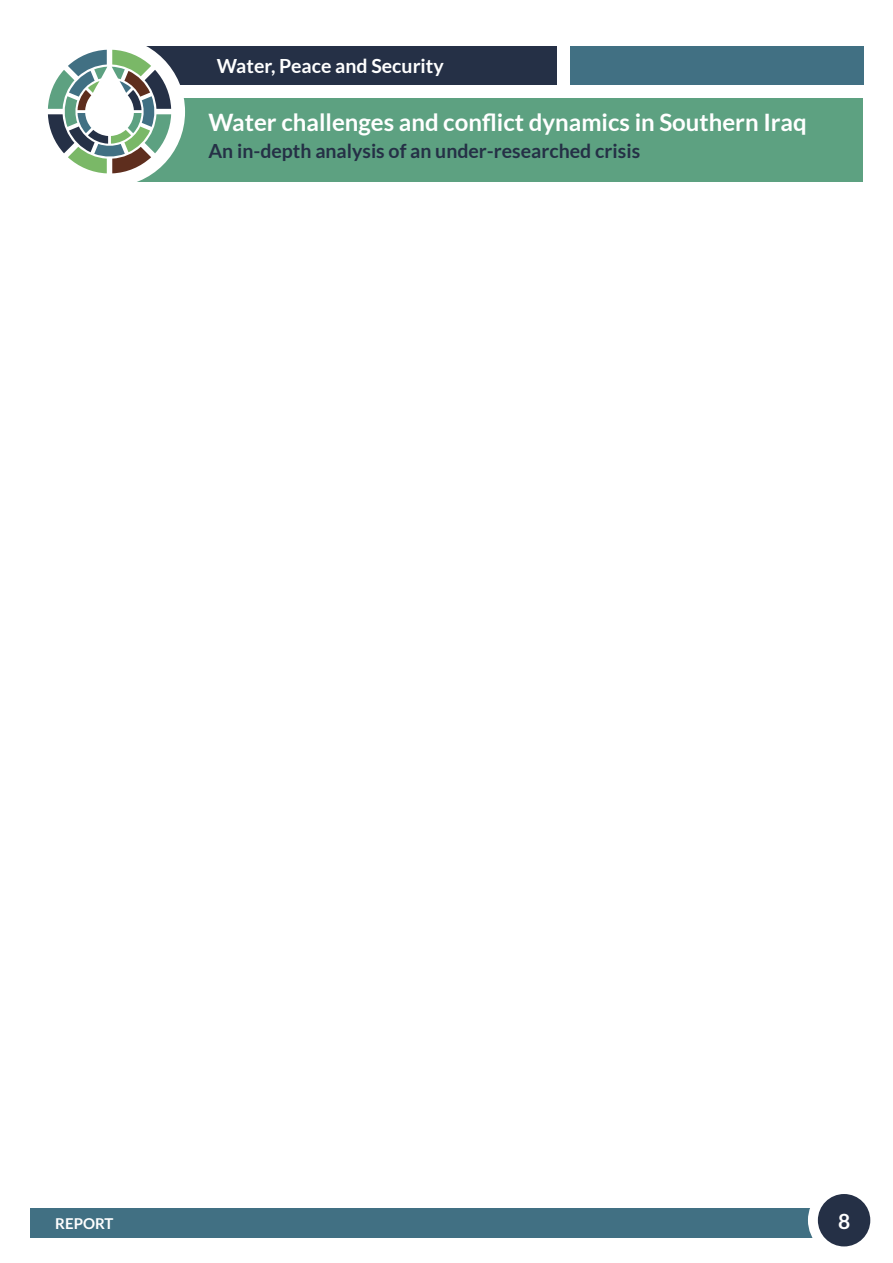
<style>
.page{position:relative;width:893px;height:1263px;background:#fff}
.page>*{position:absolute;margin:0;border:0;box-sizing:border-box;transform-origin:0 0}
.t1{font:700 24px "Lato";color:#fff}
.t2{font:700 21px "Lato";color:#fff}
.t3{font:700 19.5px "Lato";color:#253046}
.t4{font:700 19.5px "Lato";color:#fff}
.t5{font:700 15px "Lato";color:#fff}
</style>
<div class="page">
<div style="left:30px;top:98px;width:833px;height:83px;background:#5da181"></div>
<div style="left:30px;top:47px;width:527px;height:38px;background:#253046"></div>
<div style="left:570px;top:47px;width:293px;height:38px;background:#417083"></div>
<div style="left:30px;top:1208px;width:808px;height:29px;background:#417083"></div>
<div style="left:808px;top:1184px;width:72px;height:72px;background:#fff;border-radius:50%"></div>
<div style="left:818px;top:1194px;width:52px;height:52px;background:#253046;border-radius:50%"></div>
<div style="left:35px;top:37px;width:150px;height:150px;background:#fff;border-radius:50%"></div>
<div style="left:0;top:9px;width:117px;height:204px;background:#fff"></div>
<svg style="left:48px;top:50px;width:123px;height:123px"></svg>
<p class="t4" style="left:217px;top:55px;width:228px">Water, Peace and Security</p>
<p class="t1" style="left:208px;top:109px;width:600px">Water challenges and conflict dynamics in Southern Iraq</p>
<p class="t3" style="left:208px;top:140px;width:433px">An in-depth analysis of an under-researched crisis</p>
<p class="t5" style="left:55px;top:1214px;width:60px">REPORT</p>
<p class="t2" style="left:838px;top:1210px;width:14px">8</p>
</div>
